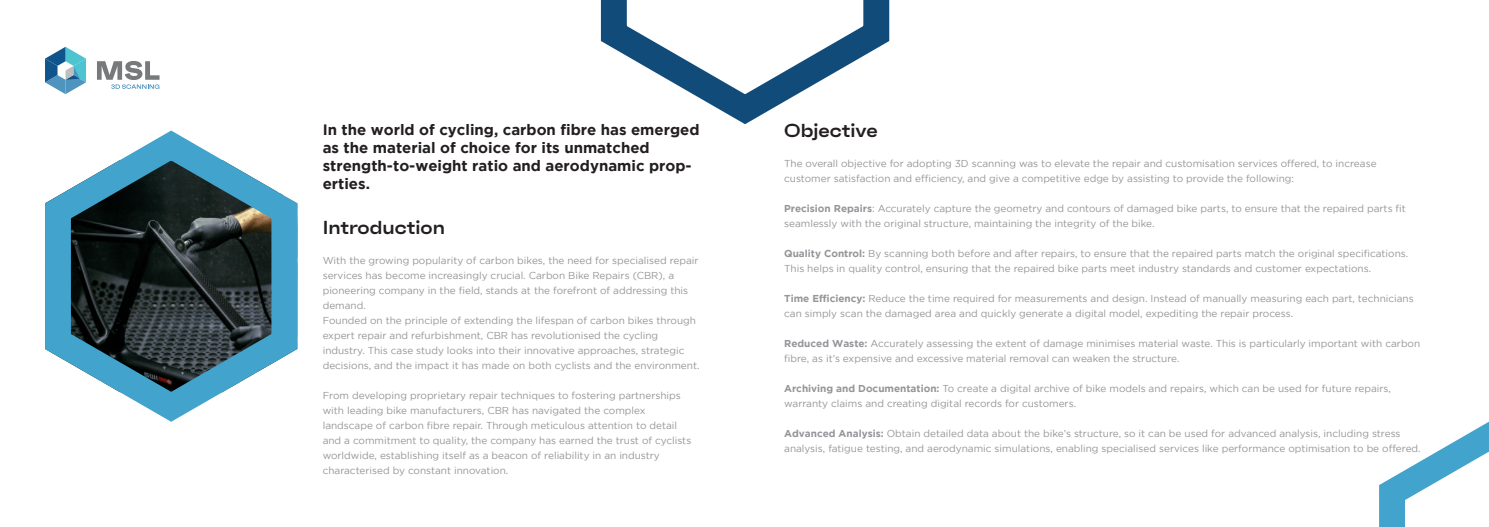
<style>
.page{position:relative;width:1489px;height:527px;background:#fff}
.page>*{position:absolute;margin:0;border:0;box-sizing:border-box;transform-origin:0 0}
.t1{font:600 expanded 18.75px "Faktum";color:#231f20}
.t2{font:700 15px/18px "Gotham";color:#231f20}
.t3{font:10px/15px "Gotham";color:#939598}
.s1{font-weight:700}
</style>
<div class="page">
<svg style="left:97px;top:61px;width:62px;height:28px"></svg>
<svg style="left:45px;top:47px;width:41px;height:47px"></svg>
<svg style="left:600px;top:0;width:290px;height:125px"></svg>
<svg style="left:1379px;top:422px;width:109px;height:104px"></svg>
<svg style="left:45px;top:130px;width:253px;height:292px"></svg>
<h2 class="t2" style="left:323px;top:120px;width:378px">In the world of cycling, carbon fibre has emerged as the material of choice for its unmatched strength-to-weight ratio and aerodynamic prop&shy;erties.</h2>
<h1 class="t1" style="left:784px;top:123px;width:95px">Objective</h1>
<p class="t3" style="left:784px;top:156px;width:594px">The overall objective for adopting 3D scanning was to elevate the repair and customisation services offered, to increase customer satisfaction and efficiency, and give a competitive edge by assisting to provide the following:</p>
<p class="t3" style="left:784px;top:200px;width:623px"><span class="s1">Precision Repairs</span>: Accurately capture the geometry and contours of damaged bike parts, to ensure that the repaired parts fit seamlessly with the original structure, maintaining the integrity of the bike.</p>
<p class="t3" style="left:784px;top:245px;width:625px"><span class="s1">Quality Control:</span> By scanning both before and after repairs, to ensure that the repaired parts match the original specifications.<br>This helps in quality control, ensuring that the repaired bike parts meet industry standards and customer expectations.</p>
<p class="t3" style="left:784px;top:291px;width:631px"><span class="s1">Time Efficiency:</span> Reduce the time required for measurements and design. Instead of manually measuring each part, technicians can simply scan the damaged area and quickly generate a digital model, expediting the repair process.</p>
<p class="t3" style="left:784px;top:335px;width:637px"><span class="s1">Reduced Waste:</span> Accurately assessing the extent of damage minimises material waste. This is particularly important with carbon fibre, as it’s expensive and excessive material removal can weaken the structure.</p>
<p class="t3" style="left:784px;top:381px;width:608px"><span class="s1">Archiving and Documentation:</span> To create a digital archive of bike models and repairs, which can be used for future repairs, warranty claims and creating digital records for customers.</p>
<p class="t3" style="left:784px;top:425px;width:638px"><span class="s1">Advanced Analysis:</span> Obtain detailed data about the bike’s structure, so it can be used for advanced analysis, including stress analysis, fatigue testing, and aerodynamic simulations, enabling specialised services like performance optimisation to be offered.</p>
<h1 class="t1" style="left:323px;top:220px;width:124px">Introduction</h1>
<p class="t3" style="left:323px;top:253px;width:378px">With the growing popularity of carbon bikes, the need for specialised repair services has become increasingly crucial. Carbon Bike Repairs (CBR), a pioneering company in the field, stands at the forefront of addressing this demand.<br>Founded on the principle of extending the lifespan of carbon bikes through expert repair and refurbishment, CBR has revolutionised the cycling industry. This case study looks into their innovative approaches, strategic decisions, and the impact it has made on both cyclists and the environment.</p>
<p class="t3" style="left:323px;top:388px;width:370px">From developing proprietary repair techniques to fostering partnerships with leading bike manufacturers, CBR has navigated the complex landscape of carbon fibre repair. Through meticulous attention to detail and a commitment to quality, the company has earned the trust of cyclists worldwide, establishing itself as a beacon of reliability in an industry characterised by constant innovation.</p>
</div>
